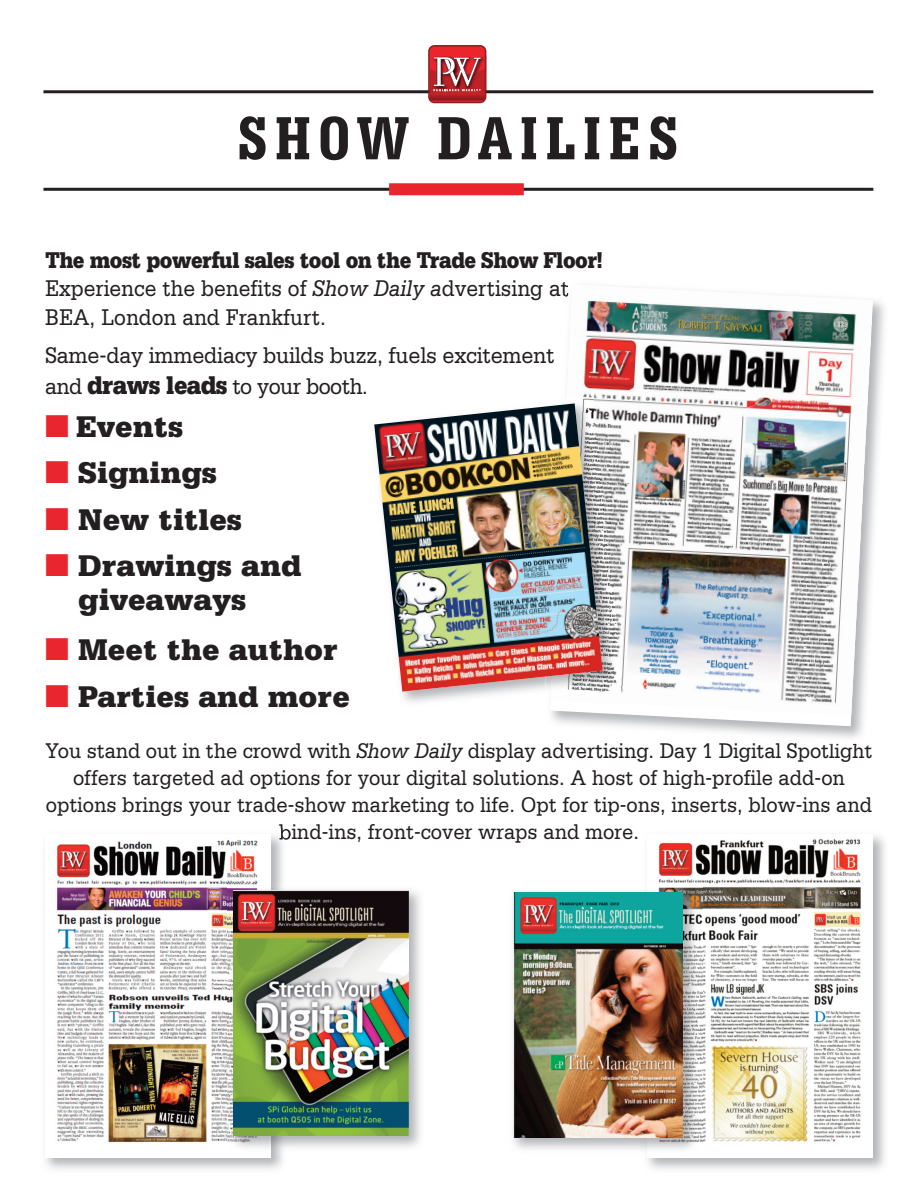
<style>
.page{position:relative;width:918px;height:1188px;background:#fff}
.page>*{position:absolute;margin:0;border:0;box-sizing:border-box;transform-origin:0 0}
.t1{font:700 condensed 64.5px "Serifa BT";letter-spacing:.1em;color:#231f20}
.t2{font:900 31.5px/33.8px "Serifa BT";color:#231f20}
.t3{font:24px/28.8px "Serifa 55 Roman";color:#231f20;scale:.88 1}
.t4{font:24px/30.9px "Serifa 55 Roman";color:#231f20;scale:.9 1}
.t5{font:900 24px "Serifa BT";letter-spacing:-.025em;color:#231f20;scale:.88 1}
.t6{font:22.5px/27px "Serifa 55 Roman";color:#231f20;text-align:center;scale:.9 1}
.s1{font-family:"Serifa 56";font-style:italic}
.s2{font-family:"Serifa BT";font-weight:900;font-size:27px}
.s3{font-size:22.5px}
.s4{color:#e9262e}
</style>
<div class="page">
<img style="left:623px;top:300px;width:261px;height:447px">
<svg style="left:551px;top:300px;width:322px;height:426px"></svg>
<img style="left:551px;top:285px;width:320px;height:430px">
<img style="left:402px;top:692px;width:158px;height:21px">
<img style="left:551px;top:395px;width:73px;height:302px">
<img style="left:374px;top:403px;width:229px;height:289px">
<svg style="left:279px;top:828px;width:11px;height:13px"></svg>
<img style="left:55px;top:839px;width:204px;height:304px">
<img style="left:657px;top:837px;width:205px;height:306px">
<img style="left:227px;top:884px;width:193px;height:271px">
<img style="left:234px;top:890px;width:175px;height:246px">
<img style="left:513px;top:885px;width:190px;height:272px">
<img style="left:513px;top:892px;width:170px;height:245px">
<hr style="left:43px;top:90px;width:830px;height:3px;background:#231f20">
<hr style="left:43px;top:188px;width:830px;height:3px;background:#231f20">
<div style="left:389px;top:183px;width:135px;height:12px;background:#e9262e"></div>
<svg style="left:428px;top:45px;width:58px;height:58px;background:#be4448"></svg>
<h1 class="t1" style="left:236px;top:117px;width:444px">SHOW DAILIES</h1>
<p class="t5" style="left:45px;top:252px;width:636px">The most powerful sales tool on the Trade Show Floor!</p>
<p class="t3" style="left:45px;top:275px;width:597px">Experience the benefits of <span class="s1">Show Daily a</span>dvertising at<br>BEA, London and Frankfurt.</p>
<p class="t4" style="left:45px;top:340px;width:568px">Same-day immediacy builds buzz, fuels excitement and <span class="s2">draws leads</span> to your booth<span class="s3">.</span></p>
<h2 class="t2" style="left:45px;top:412px;width:140px"><span class="s4">■</span> Events</h2>
<h2 class="t2" style="left:45px;top:459px;width:173px"><span class="s4">■</span> Signings</h2>
<h2 class="t2" style="left:45px;top:505px;width:199px"><span class="s4">■</span> New titles</h2>
<h2 class="t2" style="left:78px;top:552px;width:225px;text-indent:-33px"><span class="s4">■</span> Drawings and giveaways</h2>
<h2 class="t2" style="left:45px;top:636px;width:294px"><span class="s4">■</span> Meet the author</h2>
<h2 class="t2" style="left:45px;top:682px;width:307px"><span class="s4">■</span> Parties and more</h2>
<p class="t6" style="left:46px;top:738px;width:920px">You stand out in the crowd with <span class="s1">Show Daily</span> display advertising. Day 1 Digital Spotlight offers targeted ad options for your digital solutions. A host of high-profile add-on options brings your trade-show marketing to life. Opt for tip-ons, inserts, blow-ins and bind-ins, front-cover wraps and more.</p>
</div>
